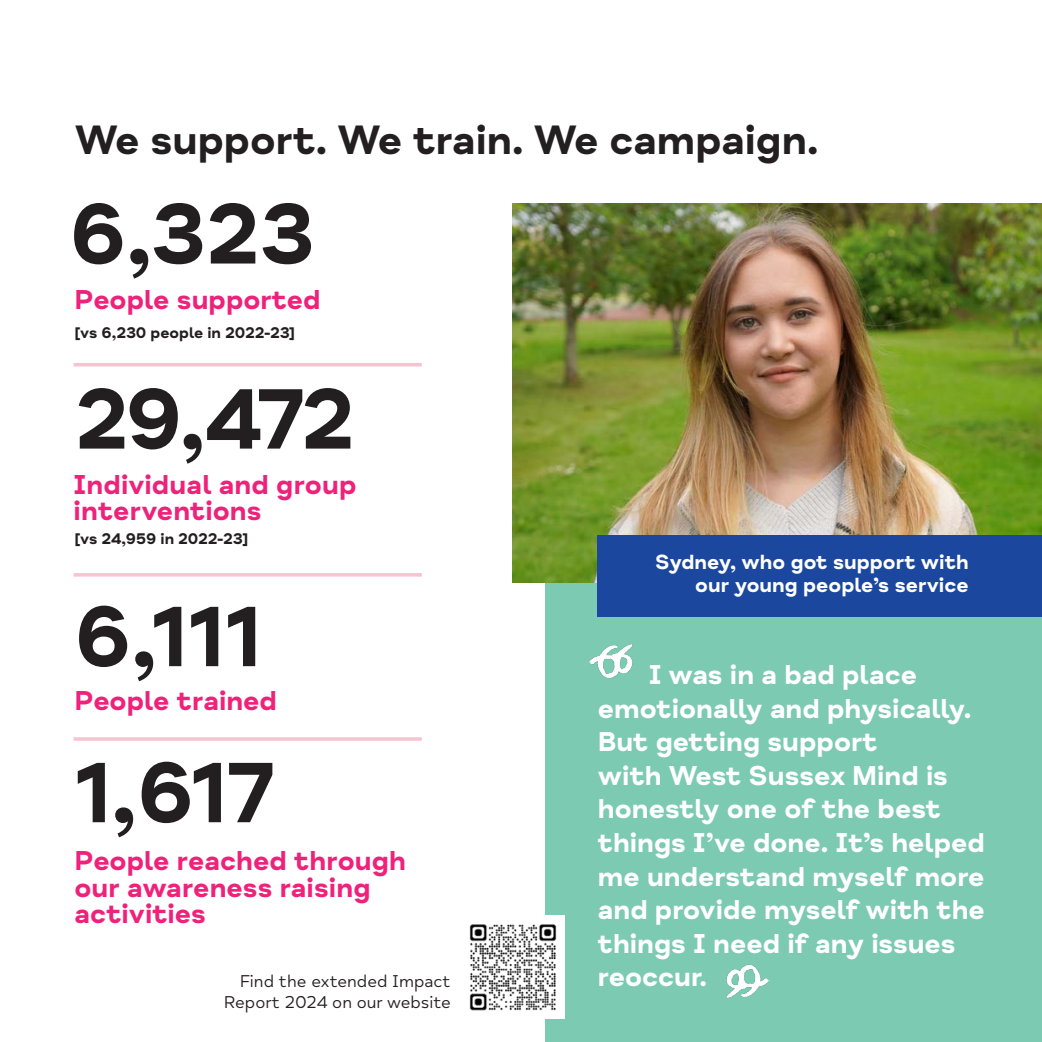
<style>
.page{position:relative;width:1042px;height:1042px;background:#fff}
.page>*{position:absolute;margin:0;border:0;box-sizing:border-box;transform-origin:0 0}
.t1{font:700 87.5px "Mind Meridian";color:#231f20}
.t2{font:700 42px "Mind Meridian";color:#231f20}
.t3{font:700 28px/33.6px "Mind Meridian";color:#fff}
.t4{font:700 28px/26.2px "Mind Meridian";color:#ee227a}
.t5{font:700 21px/22.8px "Mind Meridian";color:#fff;text-align:right}
.t6{font:17.5px/21px "Mind Meridian";color:#231f20;text-align:right}
.t7{font:15.75px "Mind Meridian Display";color:#231f20}
</style>
<div class="page">
<div style="left:546px;top:582px;width:496px;height:460px;background:#7dcab2"></div>
<img style="left:513px;top:203px;width:529px;height:379px">
<div style="left:598px;top:535px;width:444px;height:81px;background:#1b489e"></div>
<img style="left:588px;top:644px;width:45px;height:35px">
<img style="left:726px;top:964px;width:44px;height:34px">
<hr style="left:74px;top:363px;width:348px;height:3px;background:#f8c2cf">
<svg style="left:74px;top:737px;width:348px;height:4px"></svg>
<img style="left:469px;top:915px;width:95px;height:104px">
<hr style="left:74px;top:573px;width:348px;height:3px;background:#f8c2cf">
<p class="t2" style="left:74px;top:115px;width:745px">We support. We train. We campaign.</p>
<p class="t1" style="left:69px;top:182px;width:246px">6,323</p>
<p class="t4" style="left:74px;top:287px;width:248px">People supported</p>
<p class="t7" style="left:74px;top:323px;width:222px">[vs 6,230 people in 2022-23]</p>
<p class="t1" style="left:74px;top:367px;width:281px">29,472</p>
<p class="t4" style="left:74px;top:472px;width:284px">Individual and group</p>
<p class="t4" style="left:74px;top:498px;width:190px">interventions</p>
<p class="t7" style="left:74px;top:529px;width:175px">[vs 24,959 in 2022-23]</p>
<p class="t1" style="left:74px;top:584px;width:189px">6,111</p>
<p class="t4" style="left:74px;top:688px;width:204px">People trained</p>
<p class="t1" style="left:74px;top:740px;width:202px">1,617</p>
<p class="t4" style="left:74px;top:848px;width:333px">People reached through</p>
<p class="t4" style="left:74px;top:874px;width:298px">our awareness raising activities</p>
<p class="t6" style="left:224px;top:971px;width:228px">Find the extended Impact<br>Report 2024 on our website</p>
<p class="t5" style="left:655px;top:551px;width:315px">Sydney, who got support with our young people’s service</p>
<p class="t3" style="left:598px;top:658px;width:388px;text-indent:51px">I was in a bad place emotionally and physically.<br>But getting support<br>with West Sussex Mind is honestly one of the best things I’ve done. It’s helped me understand myself more and provide myself with the things I need if any issues reoccur.</p>
</div>
